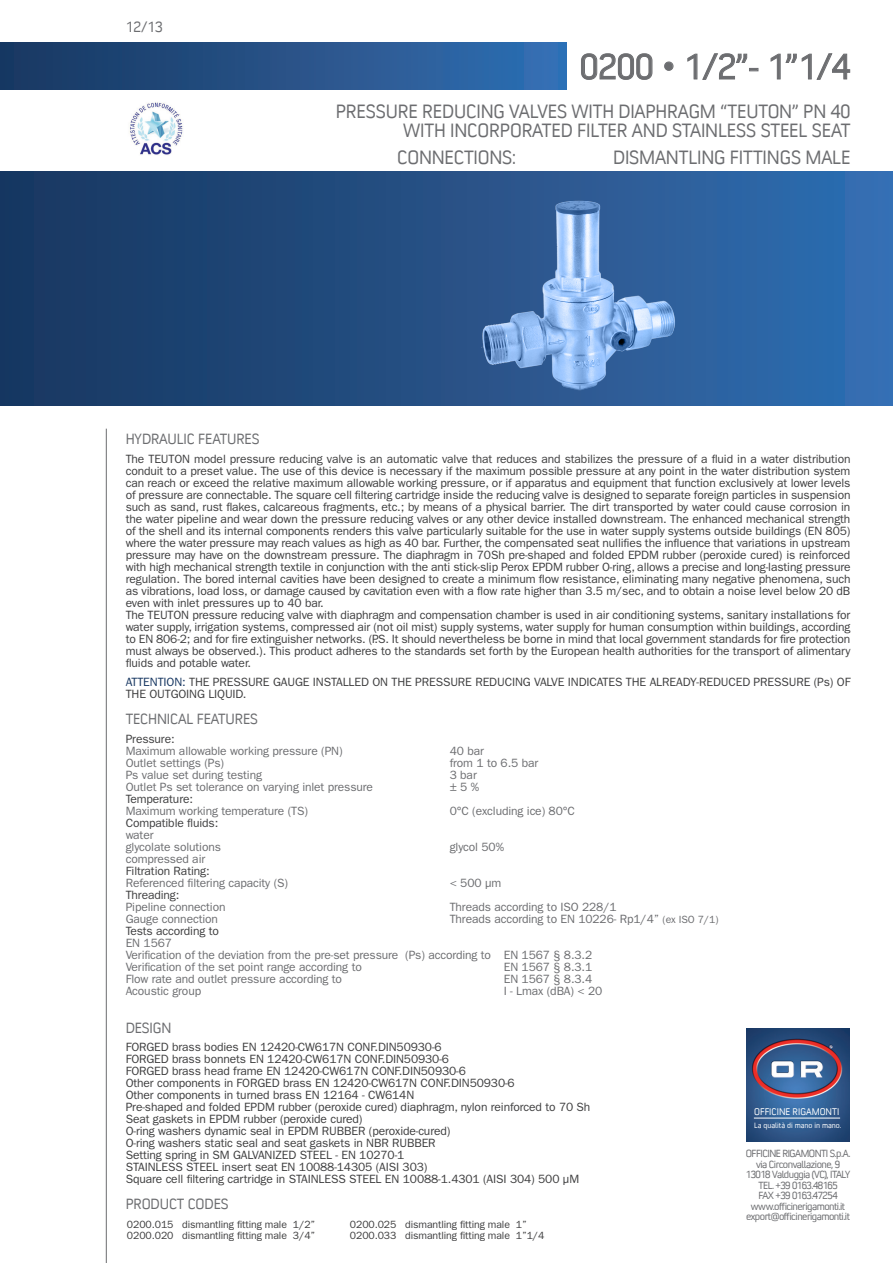
<style>
.page{position:relative;width:893px;height:1263px;background:#fff}
.page>*{position:absolute;margin:0;border:0;box-sizing:border-box;transform-origin:0 0}
.t1{font:36px "Convection";color:#6c6d70}
.t2{font:19.5px "Convection";letter-spacing:-.01em;color:#6c6d70}
.t3{font:15px "Convection";letter-spacing:-.01em;color:#6c6d70}
.t4{font:12px/12px "ITC Franklin Gothic Std";letter-spacing:-.01em;color:#3e3e3f;text-align:justify}
.t5{font:12px "ITC Franklin Gothic Std";letter-spacing:-.01em;color:#6c6d70}
.t6{font:10.5px "Convection";letter-spacing:-.05em;color:#6c6d70}
.t7{font:10.5px "ITC Franklin Gothic Std";letter-spacing:-.01em;color:#3e3e3f}
.t8{font:9.75px "Convection";color:#fff}
.t9{font:7.8px "Convection";color:#fff}
.s1{color:#153560}
.s2{font-size:10.5px}
</style>
<div class="page">
<hr style="left:106px;top:429px;width:1px;height:834px;background:#6c6d70">
<div style="left:0;top:172px;width:893px;height:234px;background:linear-gradient(to right,#17365e,#346eb1)"></div>
<img style="left:746px;top:1028px;width:104px;height:114px">
<hr style="left:754px;top:1118px;width:86px;height:1px;background:#fff">
<svg style="left:581px;top:53px;width:72px;height:27px"></svg>
<svg style="left:664px;top:61px;width:10px;height:10px"></svg>
<svg style="left:687px;top:53px;width:71px;height:27px"></svg>
<svg style="left:770px;top:53px;width:80px;height:27px"></svg>
<div style="left:0;top:43px;width:567px;height:46px;background:linear-gradient(to right,#18365f,#346fb4)"></div>
<img style="left:129px;top:102px;width:54px;height:53px">
<img style="left:453px;top:179px;width:232px;height:227px">
<p class="t3" style="left:126px;top:17px;width:38px">12/13</p>
<p class="t1" style="left:580px;top:44px;width:272px">0200 • 1/2”- 1”1/4</p>
<p class="t2" style="left:336px;top:99px;width:516px">PRESSURE REDUCING VALVES WITH DIAPHRAGM “TEUTON” PN 40</p>
<p class="t2" style="left:403px;top:119px;width:449px">WITH INCORPORATED FILTER AND STAINLESS STEEL SEAT</p>
<p class="t2" style="left:397px;top:145px;width:120px">CONNECTIONS:</p>
<p class="t2" style="left:613px;top:145px;width:239px">DISMANTLING FITTINGS MALE</p>
<p class="t3" style="left:126px;top:429px;width:135px">HYDRAULIC FEATURES</p>
<p class="t4" style="left:126px;top:453px;width:726px">The TEUTON model pressure reducing valve is an automatic valve that reduces and stabilizes the pressure of a fluid in a water distribution conduit to a preset value. The use of this device is necessary if the maximum possible pressure at any point in the water distribution system can reach or exceed the relative maximum allowable working pressure, or if apparatus and equipment that function exclusively at lower levels of pressure are connectable. The square cell filtering cartridge inside the reducing valve is designed to separate foreign particles in suspension such as sand, rust flakes, calcareous fragments, etc.; by means of a physical barrier. The dirt transported by water could cause corrosion in the water pipeline and wear down the pressure reducing valves or any other device installed downstream. The enhanced mechanical strength of the shell and its internal components renders this valve particularly suitable for the use in water supply systems outside buildings (EN 805) where the water pressure may reach values as high as 40 bar. Further, the compensated seat nullifies the influence that variations in upstream pressure may have on the downstream pressure. The diaphragm in 70Sh pre-shaped and folded EPDM rubber (peroxide cured) is reinforced with high mechanical strength textile in conjunction with the anti stick-slip Perox EPDM rubber O-ring, allows a precise and long-lasting pressure regulation. The bored internal cavities have been designed to create a minimum flow resistance, eliminating many negative phenomena, such as vibrations, load loss, or damage caused by cavitation even with a flow rate higher than 3.5 m/sec, and to obtain a noise level below 20 dB even with inlet pressures up to 40 bar.</p>
<p class="t4" style="left:126px;top:609px;width:726px">The TEUTON pressure reducing valve with diaphragm and compensation chamber is used in air conditioning systems, sanitary installations for water supply, irrigation systems, compressed air (not oil mist) supply systems, water supply for human consumption within buildings, according to EN 806-2; and for fire extinguisher networks. (P.S. It should nevertheless be borne in mind that local government standards for fire protection must always be observed.). This product adheres to the standards set forth by the European health authorities for the transport of alimentary fluids and potable water.</p>
<p class="t4" style="left:126px;top:676px;width:726px"><span class="s1">ATTENTION:</span> THE PRESSURE GAUGE INSTALLED ON THE PRESSURE REDUCING VALVE INDICATES THE ALREADY-REDUCED PRESSURE (Ps) OF<br>THE OUTGOING LIQUID.</p>
<p class="t3" style="left:126px;top:710px;width:134px">TECHNICAL FEATURES</p>
<p class="t4" style="left:126px;top:733px;width:50px">Pressure:</p>
<p class="t5" style="left:126px;top:744px;width:218px">Maximum allowable working pressure (PN)</p>
<p class="t5" style="left:450px;top:744px;width:36px">40 bar</p>
<p class="t5" style="left:126px;top:756px;width:100px">Outlet settings (Ps)</p>
<p class="t5" style="left:450px;top:756px;width:90px">from 1 to 6.5 bar</p>
<p class="t5" style="left:126px;top:768px;width:138px">Ps value set during testing</p>
<p class="t5" style="left:450px;top:768px;width:29px">3 bar</p>
<p class="t5" style="left:126px;top:780px;width:249px">Outlet Ps set tolerance on varying inlet pressure</p>
<p class="t5" style="left:450px;top:780px;width:31px">± 5 %</p>
<p class="t4" style="left:126px;top:793px;width:69px">Temperature:</p>
<p class="t5" style="left:126px;top:804px;width:184px">Maximum working temperature (TS)</p>
<p class="t5" style="left:450px;top:804px;width:127px">0°C (excluding ice) 80°C</p>
<p class="t4" style="left:126px;top:817px;width:94px">Compatible fluids:</p>
<p class="t5" style="left:126px;top:828px;width:29px">water</p>
<p class="t5" style="left:126px;top:840px;width:97px">glycolate solutions</p>
<p class="t5" style="left:450px;top:840px;width:56px">glycol 50%</p>
<p class="t5" style="left:126px;top:852px;width:81px">compressed air</p>
<p class="t4" style="left:126px;top:865px;width:85px">Filtration Rating:</p>
<p class="t5" style="left:126px;top:876px;width:164px">Referenced filtering capacity (S)</p>
<p class="t5" style="left:450px;top:876px;width:53px">&lt; 500 μm</p>
<p class="t4" style="left:126px;top:889px;width:55px">Threading:</p>
<p class="t5" style="left:126px;top:900px;width:101px">Pipeline connection</p>
<p class="t5" style="left:450px;top:900px;width:168px">Threads according to ISO 228/1</p>
<p class="t5" style="left:126px;top:912px;width:94px">Gauge connection</p>
<p class="t5" style="left:450px;top:912px;width:270px">Threads according to EN 10226- Rp1/4” <span class="s2">(ex ISO 7/1)</span></p>
<p class="t4" style="left:126px;top:925px;width:95px">Tests according to</p>
<p class="t5" style="left:126px;top:936px;width:48px">EN 1567</p>
<p class="t5" style="left:126px;top:948px;width:468px">Verification of the deviation from the pre-set pressure (Ps) according to EN 1567 § 8.3.2</p>
<p class="t5" style="left:126px;top:960px;width:238px">Verification of the set point range according to</p>
<p class="t5" style="left:504px;top:960px;width:90px">EN 1567 § 8.3.1</p>
<p class="t5" style="left:126px;top:972px;width:218px">Flow rate and outlet pressure according to</p>
<p class="t5" style="left:504px;top:972px;width:90px">EN 1567 § 8.3.4</p>
<p class="t5" style="left:126px;top:984px;width:77px">Acoustic group</p>
<p class="t5" style="left:504px;top:984px;width:100px">I - Lmax (dBA) &lt; 20</p>
<p class="t3" style="left:126px;top:1018px;width:47px">DESIGN</p>
<p class="t4" style="left:126px;top:1041px;width:318px">FORGED brass bodies EN 12420-CW617N CONF.DIN50930-6</p>
<p class="t4" style="left:126px;top:1053px;width:325px">FORGED brass bonnets EN 12420-CW617N CONF.DIN50930-6</p>
<p class="t4" style="left:126px;top:1065px;width:342px">FORGED brass head frame EN 12420-CW617N CONF.DIN50930-6</p>
<p class="t4" style="left:126px;top:1077px;width:391px">Other components in FORGED brass EN 12420-CW617N CONF.DIN50930-6</p>
<p class="t4" style="left:126px;top:1089px;width:290px">Other components in turned brass EN 12164 - CW614N</p>
<p class="t4" style="left:126px;top:1101px;width:466px">Pre-shaped and folded EPDM rubber (peroxide cured) diaphragm, nylon reinforced to 70 Sh</p>
<p class="t4" style="left:126px;top:1113px;width:238px">Seat gaskets in EPDM rubber (peroxide cured)</p>
<p class="t4" style="left:126px;top:1125px;width:326px">O-ring washers dynamic seal in EPDM RUBBER (peroxide-cured)</p>
<p class="t4" style="left:126px;top:1137px;width:312px">O-ring washers static seal and seat gaskets in NBR RUBBER</p>
<p class="t4" style="left:126px;top:1149px;width:280px">Setting spring in SM GALVANIZED STEEL - EN 10270-1</p>
<p class="t4" style="left:126px;top:1161px;width:303px">STAINLESS STEEL insert seat EN 10088-14305 (AISI 303)</p>
<p class="t4" style="left:126px;top:1173px;width:455px">Square cell filtering cartridge in STAINLESS STEEL EN 10088-1.4301 (AISI 304) 500 μM</p>
<p class="t3" style="left:126px;top:1194px;width:104px">PRODUCT CODES</p>
<p class="t7" style="left:127px;top:1219px;width:48px">0200.015</p>
<p class="t7" style="left:182px;top:1219px;width:106px">dismantling fitting male</p>
<p class="t7" style="left:293px;top:1219px;width:24px">1/2”</p>
<p class="t7" style="left:127px;top:1229px;width:48px">0200.020</p>
<p class="t7" style="left:182px;top:1229px;width:106px">dismantling fitting male</p>
<p class="t7" style="left:293px;top:1229px;width:24px">3/4”</p>
<p class="t7" style="left:350px;top:1219px;width:48px">0200.025</p>
<p class="t7" style="left:405px;top:1219px;width:106px">dismantling fitting male</p>
<p class="t7" style="left:516px;top:1219px;width:13px">1”</p>
<p class="t7" style="left:350px;top:1229px;width:48px">0200.033</p>
<p class="t7" style="left:405px;top:1229px;width:106px">dismantling fitting male</p>
<p class="t7" style="left:516px;top:1229px;width:30px">1”1/4</p>
<p class="t8" style="left:754px;top:1105px;width:87px">OFFICINE RIGAMONTI</p>
<p class="t9" style="left:754px;top:1121px;width:89px">La qualità di mano in mano.</p>
<p class="t6" style="left:746px;top:1147px;width:106px">OFFICINE RIGAMONTI S.p.A.</p>
<p class="t6" style="left:756px;top:1158px;width:86px">via Circonvallazione, 9</p>
<p class="t6" style="left:746px;top:1168px;width:106px">13018 Valduggia (VC), ITALY</p>
<p class="t6" style="left:758px;top:1179px;width:81px">TEL. +39 0163.48165</p>
<p class="t6" style="left:758px;top:1189px;width:81px">FAX +39 0163.47254</p>
<p class="t6" style="left:751px;top:1200px;width:96px">www.officinerigamonti.it</p>
<p class="t6" style="left:746px;top:1210px;width:105px">export@officinerigamonti.it</p>
</div>
